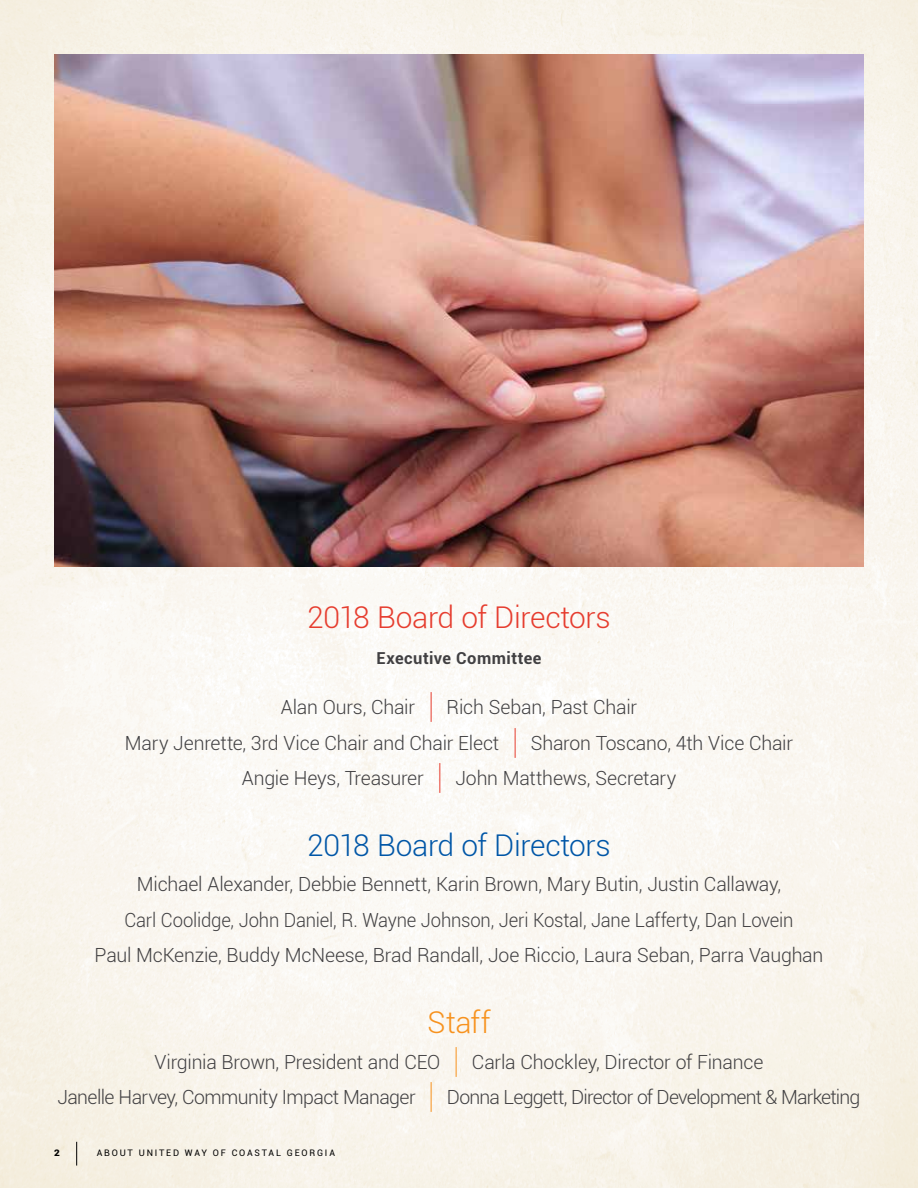
<style>
.page{position:relative;width:918px;height:1188px;background:#fff}
.page>*{position:absolute;margin:0;border:0;box-sizing:border-box;transform-origin:0 0}
.t1{font:300 30px "Roboto";letter-spacing:-.015em;color:#e63d2f}
.t2{font:300 30px "Roboto";letter-spacing:-.015em;color:#0056a7}
.t3{font:300 30px "Roboto";color:#f7921e}
.t4{font:300 19.5px/35.4px "Roboto";letter-spacing:-.015em;color:#414042;text-align:center}
.t5{font:700 16.5px "Roboto";letter-spacing:.03em;color:#414042}
.t6{font:9px "Roboto";letter-spacing:.2em;color:#000}
.t7{font:900 9px "Roboto";color:#000;scale:1.1 1}
.s1{font-size:34.65px;color:#e63d2f}
.s2{font-size:34.65px;color:#f7921e}
</style>
<div class="page">
<svg style="left:76px;top:1142px;width:1px;height:24px"></svg>
<img style="left:54px;top:54px;width:810px;height:513px">
<h1 class="t1" style="left:307px;top:597px;width:305px">2018 Board of Directors</h1>
<p class="t5" style="left:376px;top:646px;width:167px">Executive Committee</p>
<p class="t4" style="left:125px;top:689px;width:670px">Alan Ours, Chair <span class="s1">|</span> Rich Seban, Past Chair<br>Mary Jenrette, 3rd Vice Chair and Chair Elect <span class="s1">|</span> Sharon Toscano, 4th Vice Chair<br>Angie Heys, Treasurer <span class="s1">|</span> John Matthews, Secretary</p>
<h1 class="t2" style="left:307px;top:824px;width:305px">2018 Board of Directors</h1>
<p class="t4" style="left:95px;top:866px;width:730px">Michael Alexander, Debbie Bennett, Karin Brown, Mary Butin, Justin Callaway,<br>Carl Coolidge, John Daniel, R. Wayne Johnson, Jeri Kostal, Jane Lafferty, Dan Lovein<br>Paul McKenzie, Buddy McNeese, Brad Randall, Joe Riccio, Laura Seban, Parra Vaughan</p>
<h1 class="t3" style="left:428px;top:1002px;width:64px">Staff</h1>
<p class="t4" style="left:58px;top:1043px;width:804px">Virginia Brown, President and CEO <span class="s2">|</span> Carla Chockley, Director of Finance<br>Janelle Harvey, Community Impact Manager <span class="s2">|</span> Donna Leggett, Director of Development &amp; Marketing</p>
<p class="t7" style="left:54px;top:1146px;width:7px">2</p>
<p class="t6" style="left:97px;top:1146px;width:240px">ABOUT UNITED WAY OF COASTAL GEORGIA</p>
</div>
